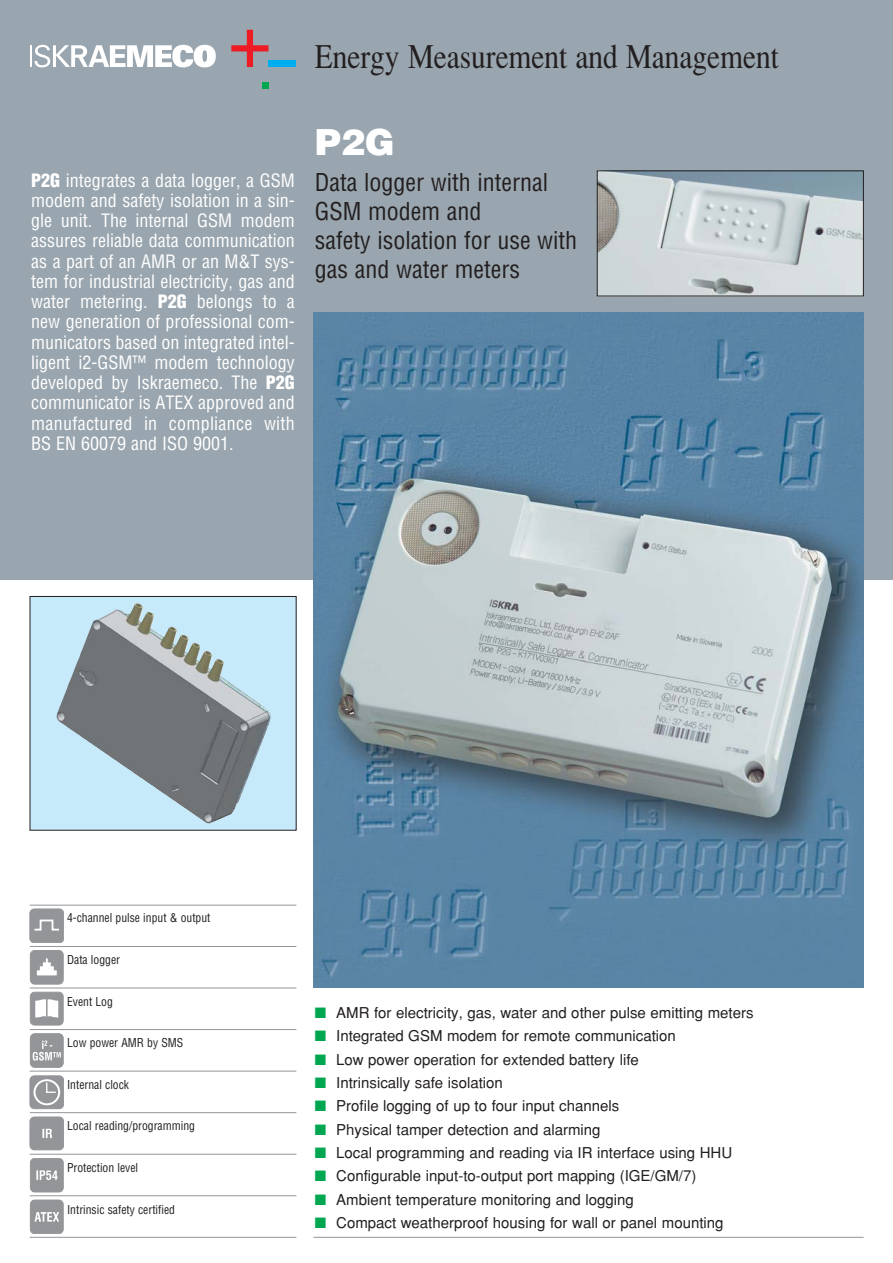
<style>
.page{position:relative;width:893px;height:1263px;background:#fff}
.page>*{position:absolute;margin:0;border:0;box-sizing:border-box;transform-origin:0 0}
.t1{font:900 36px "Helvetica";color:#fff}
.t2{font:34.5px "Times Roman";color:#231f20;scale:.85 1}
.t3{font:24px/28.8px "Helvetica Condensed";color:#231f20}
.t4{font:18px/20.2px "Helvetica Condensed";letter-spacing:.015em;color:#fff;text-align:justify}
.t5{font:15px "Helvetica Roman";color:#231f20}
.t6{font:12px "Helvetica Condensed";color:#231f20}
.s1{font-family:"Helvetica";font-weight:900;font-stretch:condensed}
.s2{color:#00a650}
</style>
<div class="page">
<div style="left:0;top:0;width:892px;height:580px;background:#9aa6af"></div>
<div style="left:268px;top:61px;width:28px;height:6px;background:#00aeef"></div>
<svg style="left:262px;top:83px;width:6px;height:6px"></svg>
<svg style="left:231px;top:30px;width:37px;height:37px"></svg>
<hr style="left:30px;top:45px;width:2px;height:22px;background:#fff">
<svg style="left:35px;top:45px;width:181px;height:22px"></svg>
<svg style="left:32px;top:598px;width:262px;height:230px;background:#aac1cc"></svg>
<img style="left:56px;top:603px;width:104px;height:114px">
<img style="left:599px;top:173px;width:262px;height:121px">
<img style="left:313px;top:313px;width:550px;height:675px">
<hr style="left:313px;top:1237px;width:550px;height:1px;background:#939598">
<div style="left:30px;top:909px;width:34px;height:34px;background:#939598;border-radius:5px"></div>
<div style="left:30px;top:909px;width:34px;height:34px;border:1px solid #939598;border-radius:5px"></div>
<svg style="left:34px;top:919px;width:25px;height:12px"></svg>
<div style="left:30px;top:950px;width:33px;height:34px;background:#939598;border:1px solid #939598;border-radius:4px"></div>
<svg style="left:36px;top:958px;width:21px;height:18px"></svg>
<div style="left:30px;top:992px;width:33px;height:33px;background:#939598;border:1px solid #939598;border-radius:4px"></div>
<svg style="left:35px;top:999px;width:24px;height:19px"></svg>
<div style="left:30px;top:1076px;width:34px;height:33px;background:#939598;border:1px solid #939598;border-radius:4px"></div>
<div style="left:34px;top:1079px;width:26px;height:26px;background:#939598;border:2px solid #fff;border-radius:50%"></div>
<svg style="left:46px;top:1083px;width:10px;height:10px"></svg>
<hr style="left:30px;top:905px;width:266px;height:1px;background:#939598">
<hr style="left:30px;top:946px;width:266px;height:1px;background:#939598">
<hr style="left:30px;top:988px;width:266px;height:1px;background:#939598">
<hr style="left:30px;top:1029px;width:266px;height:1px;background:#939598">
<hr style="left:30px;top:1071px;width:266px;height:1px;background:#939598">
<hr style="left:30px;top:1112px;width:266px;height:1px;background:#939598">
<div style="left:30px;top:1117px;width:34px;height:33px;background:#939598;border:1px solid #939598;border-radius:4px"></div>
<svg style="left:42px;top:1129px;width:10px;height:9px"></svg>
<hr style="left:30px;top:1154px;width:266px;height:1px;background:#939598">
<div style="left:30px;top:1158px;width:33px;height:34px;background:#939598;border:1px solid #939598;border-radius:4px"></div>
<svg style="left:36px;top:1170px;width:22px;height:10px"></svg>
<hr style="left:30px;top:1196px;width:266px;height:1px;background:#939598">
<div style="left:30px;top:1200px;width:33px;height:34px;background:#939598;border:1px solid #939598;border-radius:4px"></div>
<svg style="left:35px;top:1212px;width:24px;height:10px"></svg>
<hr style="left:30px;top:1237px;width:266px;height:1px;background:#939598">
<div style="left:30px;top:1034px;width:33px;height:33px;background:#939598;border:1px solid #939598;border-radius:4px"></div>
<svg style="left:33px;top:1041px;width:28px;height:20px"></svg>
<h2 class="t2" style="left:315px;top:43px;width:547px">Energy Measurement and Management</h2>
<p class="t4" style="left:31px;top:171px;width:265px"><span class="s1">P2G</span> integrates a data logger, a GSM modem and safety isolation in a sin&shy;gle unit. The internal GSM modem assures reliable data communication as a part of an AMR or an M&amp;T sys&shy;tem for industrial electricity, gas and water metering. <span class="s1">P2G</span> belongs to a new generation of professional com&shy;municators based on integrated intel&shy;ligent i2-GSM™ modem technology developed by Iskraemeco. The <span class="s1">P2G </span>communicator is ATEX approved and manufactured in compliance with BS EN 60079 and ISO 9001.</p>
<h1 class="t1" style="left:315px;top:126px;width:81px">P2G</h1>
<h3 class="t3" style="left:315px;top:170px;width:264px">Data logger with internal<br>GSM modem and<br>safety isolation for use with gas and water meters</h3>
<p class="t6" style="left:67px;top:912px;width:145px">4-channel pulse input &amp; output</p>
<p class="t6" style="left:67px;top:954px;width:54px">Data logger</p>
<p class="t6" style="left:67px;top:995px;width:47px">Event Log</p>
<p class="t6" style="left:67px;top:1037px;width:118px">Low power AMR by SMS</p>
<p class="t6" style="left:67px;top:1079px;width:64px">Internal clock</p>
<p class="t6" style="left:67px;top:1120px;width:129px">Local reading/programming</p>
<p class="t6" style="left:67px;top:1162px;width:73px">Protection level</p>
<p class="t6" style="left:67px;top:1203px;width:109px">Intrinsic safety certified</p>
<p class="t5" style="left:315px;top:1005px;width:440px"><span class="s2">■</span> AMR for electricity, gas, water and other pulse emitting meters</p>
<p class="t5" style="left:315px;top:1029px;width:362px"><span class="s2">■</span> Integrated GSM modem for remote communication</p>
<p class="t5" style="left:315px;top:1052px;width:325px"><span class="s2">■</span> Low power operation for extended battery life</p>
<p class="t5" style="left:315px;top:1075px;width:189px"><span class="s2">■</span> Intrinsically safe isolation</p>
<p class="t5" style="left:315px;top:1099px;width:306px"><span class="s2">■</span> Profile logging of up to four input channels</p>
<p class="t5" style="left:315px;top:1122px;width:287px"><span class="s2">■</span> Physical tamper detection and alarming</p>
<p class="t5" style="left:315px;top:1145px;width:419px"><span class="s2">■</span> Local programming and reading via IR interface using HHU</p>
<p class="t5" style="left:315px;top:1169px;width:383px"><span class="s2">■</span> Configurable input-to-output port mapping (IGE/GM/7)</p>
<p class="t5" style="left:315px;top:1192px;width:320px"><span class="s2">■</span> Ambient temperature monitoring and logging</p>
<p class="t5" style="left:315px;top:1215px;width:410px"><span class="s2">■</span> Compact weatherproof housing for wall or panel mounting</p>
</div>
